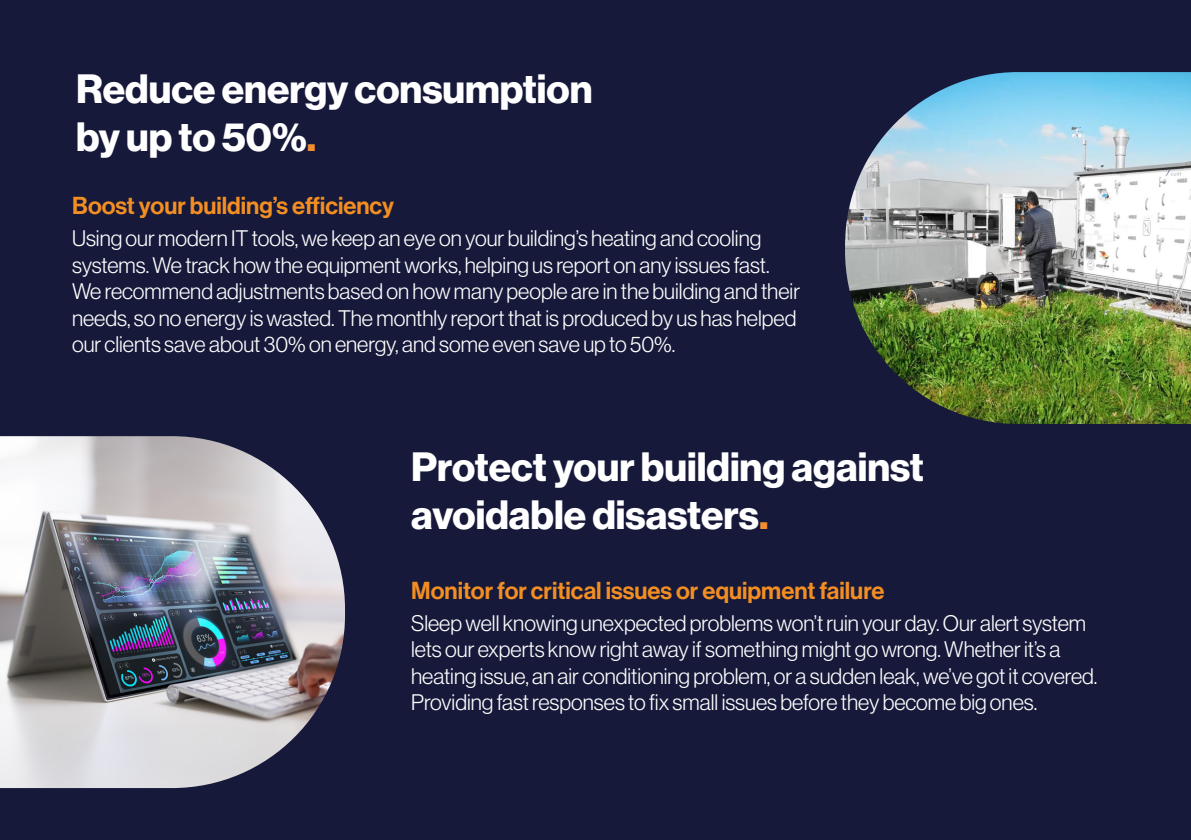
<style>
.page{position:relative;width:1191px;height:840px;background:#fff}
.page>*{position:absolute;margin:0;border:0;box-sizing:border-box;transform-origin:0 0}
.t1{font:40px/48px "N Haas Grotesk DS Pro 75 Bd";color:#fff}
.t2{font:24px "N Haas Grotesk DS Pro 65 Md";color:#f28e22}
.t3{font:22px/26.4px "N Haas Grotesk DS Pro 45 Lt";color:#fff}
.s1{color:#f68e30}
</style>
<div class="page">
<div style="left:0;top:0;width:1191px;height:839px;background:#16193a"></div>
<img style="left:0;top:436px;width:345px;height:351px">
<img style="left:845px;top:72px;width:346px;height:351px">
<p class="t1" style="left:76px;top:65px;width:518px">Reduce energy consumption by up to 50%<span class="s1">.</span></p>
<p class="t2" style="left:72px;top:192px;width:324px">Boost your building’s efficiency</p>
<p class="t3" style="left:72px;top:225px;width:691px">Using our modern IT tools, we keep an eye on your building’s heating and cooling</p>
<p class="t3" style="left:72px;top:252px;width:699px">systems. We track how the equipment works, helping us report on any issues fast.</p>
<p class="t3" style="left:72px;top:278px;width:729px">We recommend adjustments based on how many people are in the building and their needs, so no energy is wasted. The monthly report that is produced by us has helped our clients save about 30% on energy, and some even save up to 50%.</p>
<p class="t1" style="left:411px;top:443px;width:514px">Protect your building against avoidable disasters<span class="s1">.</span></p>
<p class="t2" style="left:411px;top:576px;width:475px">Monitor for critical issues or equipment failure</p>
<p class="t3" style="left:411px;top:609px;width:676px">Sleep well knowing unexpected problems won’t ruin your day. Our alert system</p>
<p class="t3" style="left:411px;top:636px;width:688px">lets our experts know right away if something might go wrong. Whether it’s a heating issue, an air conditioning problem, or a sudden leak, we’ve got it covered.</p>
<p class="t3" style="left:411px;top:688px;width:627px">Providing fast responses to fix small issues before they become big ones.</p>
</div>
